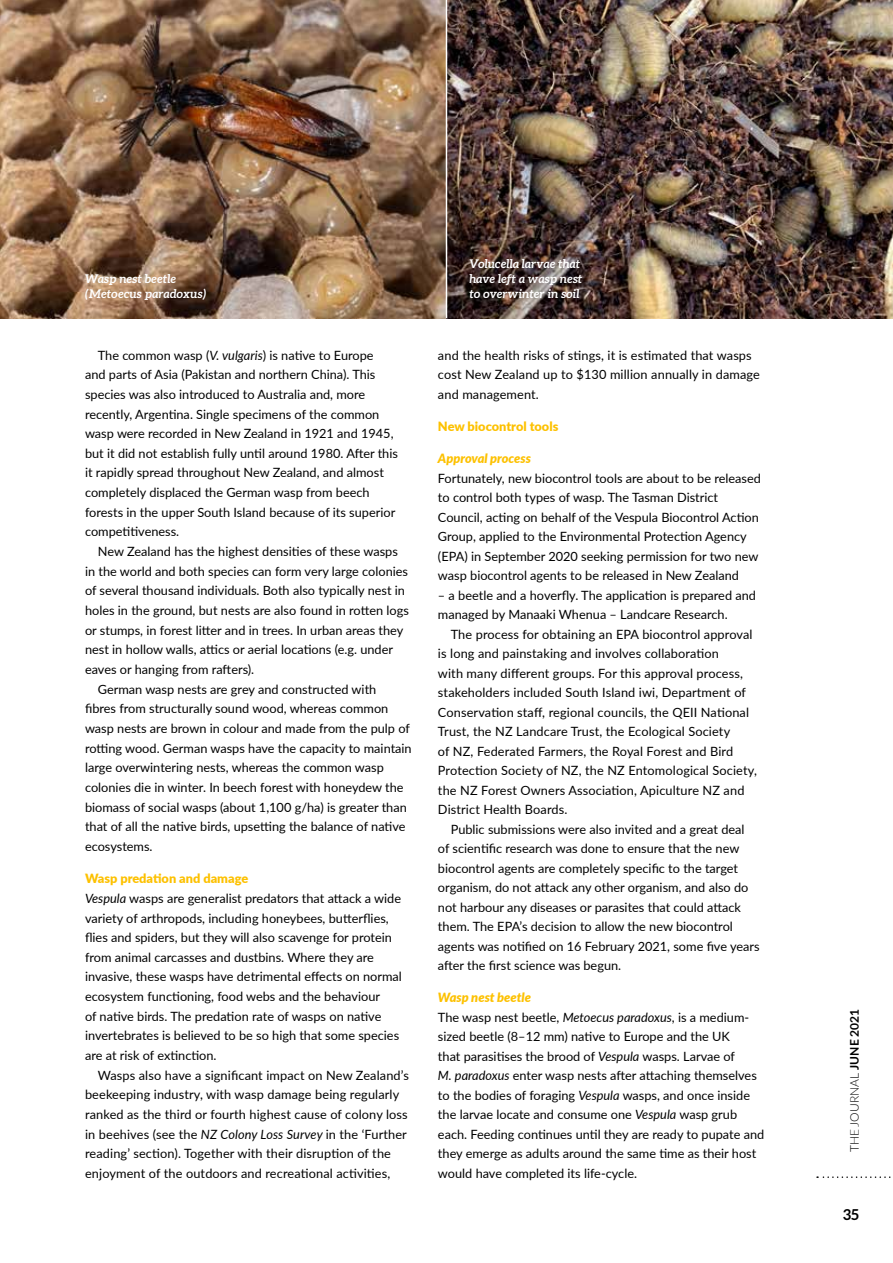
<style>
.page{position:relative;width:893px;height:1263px;background:#fff}
.page>*{position:absolute;margin:0;border:0;box-sizing:border-box;transform-origin:0 0}
.t1{font:700 15px "Aleo";color:#000}
.t2{font:12.75px/19.5px "Lato";color:#000}
.t3{font:900 12.75px "Lato";color:#fdc100}
.t4{font:italic 900 12.75px "Lato";color:#fdc100}
.t5{font:italic 700 12px/15px "Aleo";color:#fff}
.t6{font:300 12px "Lato";color:#000}
.s1{font-style:italic}
.s2{font-weight:900;color:#fdc100}
.s3{font-weight:900;font-style:italic;color:#fdc100}
.s4{font-weight:700}
</style>
<div class="page">
<img style="left:0;top:0;width:893px;height:318px">
<hr style="left:446px;top:0;width:1px;height:318px;background:#fff">
<svg style="left:817px;top:1176px;width:74px;height:2px"></svg>
<p class="t5" style="left:85px;top:271px;width:123px">Wasp nest beetle (Metoecus paradoxus)</p>
<p class="t2" style="left:85px;top:345px;width:314px;text-indent:13px">The common wasp (<span class="s1">V. vulgaris</span>) is native to Europe<br>and parts of Asia (Pakistan and northern China). This species was also introduced to Australia and, more recently, Argentina. Single specimens of the common wasp were recorded in New Zealand in 1921 and 1945, but it did not establish fully until around 1980. After this it rapidly spread throughout New Zealand, and almost completely displaced the German wasp from beech forests in the upper South Island because of its superior competitiveness.</p>
<p class="t2" style="left:98px;top:541px;width:302px">New Zealand has the highest densities of these wasps</p>
<p class="t2" style="left:85px;top:561px;width:325px">in the world and both species can form very large colonies</p>
<p class="t2" style="left:85px;top:580px;width:322px">of several thousand individuals. Both also typically nest in</p>
<p class="t2" style="left:85px;top:600px;width:325px">holes in the ground, but nests are also found in rotten logs</p>
<p class="t2" style="left:85px;top:620px;width:320px">or stumps, in forest litter and in trees. In urban areas they</p>
<p class="t2" style="left:85px;top:639px;width:310px">nest in hollow walls, attics or aerial locations (e.g. under</p>
<p class="t2" style="left:85px;top:659px;width:171px">eaves or hanging from rafters).</p>
<p class="t2" style="left:98px;top:679px;width:280px">German wasp nests are grey and constructed with</p>
<p class="t2" style="left:85px;top:698px;width:305px">fibres from structurally sound wood, whereas common</p>
<p class="t2" style="left:85px;top:718px;width:326px">wasp nests are brown in colour and made from the pulp of</p>
<p class="t2" style="left:85px;top:738px;width:328px">rotting wood. German wasps have the capacity to maintain</p>
<p class="t2" style="left:85px;top:757px;width:300px">large overwintering nests, whereas the common wasp</p>
<p class="t2" style="left:85px;top:777px;width:320px">colonies die in winter. In beech forest with honeydew the</p>
<p class="t2" style="left:85px;top:797px;width:323px">biomass of social wasps (about 1,100 g/ha) is greater than</p>
<p class="t2" style="left:85px;top:816px;width:322px">that of all the native birds, upsetting the balance of native</p>
<p class="t2" style="left:85px;top:836px;width:69px">ecosystems.</p>
<p class="t2" style="left:85px;top:868px;width:318px"><span class="s2">Wasp predation and damage<br></span><span class="s1">Vespula</span> wasps are generalist predators that attack a wide variety of arthropods, including honeybees, butterflies, flies and spiders, but they will also scavenge for protein from animal carcasses and dustbins. Where they are invasive, these wasps have detrimental effects on normal ecosystem functioning, food webs and the behaviour<br>of native birds. The predation rate of wasps on native invertebrates is believed to be so high that some species are at risk of extinction.</p>
<p class="t2" style="left:85px;top:1065px;width:325px;text-indent:13px">Wasps also have a significant impact on New Zealand’s beekeeping industry, with wasp damage being regularly ranked as the third or fourth highest cause of colony loss in beehives (see the <span class="s1">NZ Colony Loss Survey</span> in the ‘Further reading’ section). Together with their disruption of the enjoyment of the outdoors and recreational activities,</p>
<p class="t5" style="left:469px;top:256px;width:115px">Volucella larvae that have left a wasp nest to overwinter in soil</p>
<p class="t2" style="left:438px;top:345px;width:323px">and the health risks of stings, it is estimated that wasps cost New Zealand up to $130 million annually in damage and management.</p>
<p class="t3" style="left:438px;top:417px;width:122px">New biocontrol tools</p>
<p class="t4" style="left:438px;top:449px;width:94px">Approval process</p>
<p class="t2" style="left:438px;top:468px;width:324px">Fortunately, new biocontrol tools are about to be released to control both types of wasp. The Tasman District Council, acting on behalf of the Vespula Biocontrol Action Group, applied to the Environmental Protection Agency (EPA) in September 2020 seeking permission for two new wasp biocontrol agents to be released in New Zealand</p>
<p class="t2" style="left:438px;top:585px;width:320px">– a beetle and a hoverfly. The application is prepared and managed by Manaaki Whenua – Landcare Research.</p>
<p class="t2" style="left:438px;top:624px;width:320px;text-indent:13px">The process for obtaining an EPA biocontrol approval is long and painstaking and involves collaboration<br>with many different groups. For this approval process, stakeholders included South Island iwi, Department of Conservation staff, regional councils, the QEII National Trust, the NZ Landcare Trust, the Ecological Society<br>of NZ, Federated Farmers, the Royal Forest and Bird Protection Society of NZ, the NZ Entomological Society, the NZ Forest Owners Association, Apiculture NZ and District Health Boards.</p>
<p class="t2" style="left:438px;top:819px;width:323px;text-indent:13px">Public submissions were also invited and a great deal<br>of scientific research was done to ensure that the new biocontrol agents are completely specific to the target organism, do not attack any other organism, and also do not harbour any diseases or parasites that could attack them. The EPA’s decision to allow the new biocontrol agents was notified on 16 February 2021, some five years after the first science was begun.</p>
<p class="t2" style="left:438px;top:987px;width:328px"><span class="s3">Wasp nest beetle<br></span>The wasp nest beetle, <span class="s1">Metoecus paradoxus</span>, is a medium&shy;sized beetle (8–12 mm) native to Europe and the UK<br>that parasitises the brood of <span class="s1">Vespula</span> wasps. Larvae of<br><span class="s1">M. paradoxus</span> enter wasp nests after attaching themselves to the bodies of foraging <span class="s1">Vespula</span> wasps, and once inside the larvae locate and consume one <span class="s1">Vespula</span> wasp grub each. Feeding continues until they are ready to pupate and they emerge as adults around the same time as their host would have completed its life-cycle.</p>
<p class="t6" style="left:846px;top:1152px;width:145px;rotate:-90deg">THE JOURNAL <span class="s4">JUNE 2021</span></p>
<p class="t1" style="left:843px;top:1206px;width:17px">35</p>
</div>
